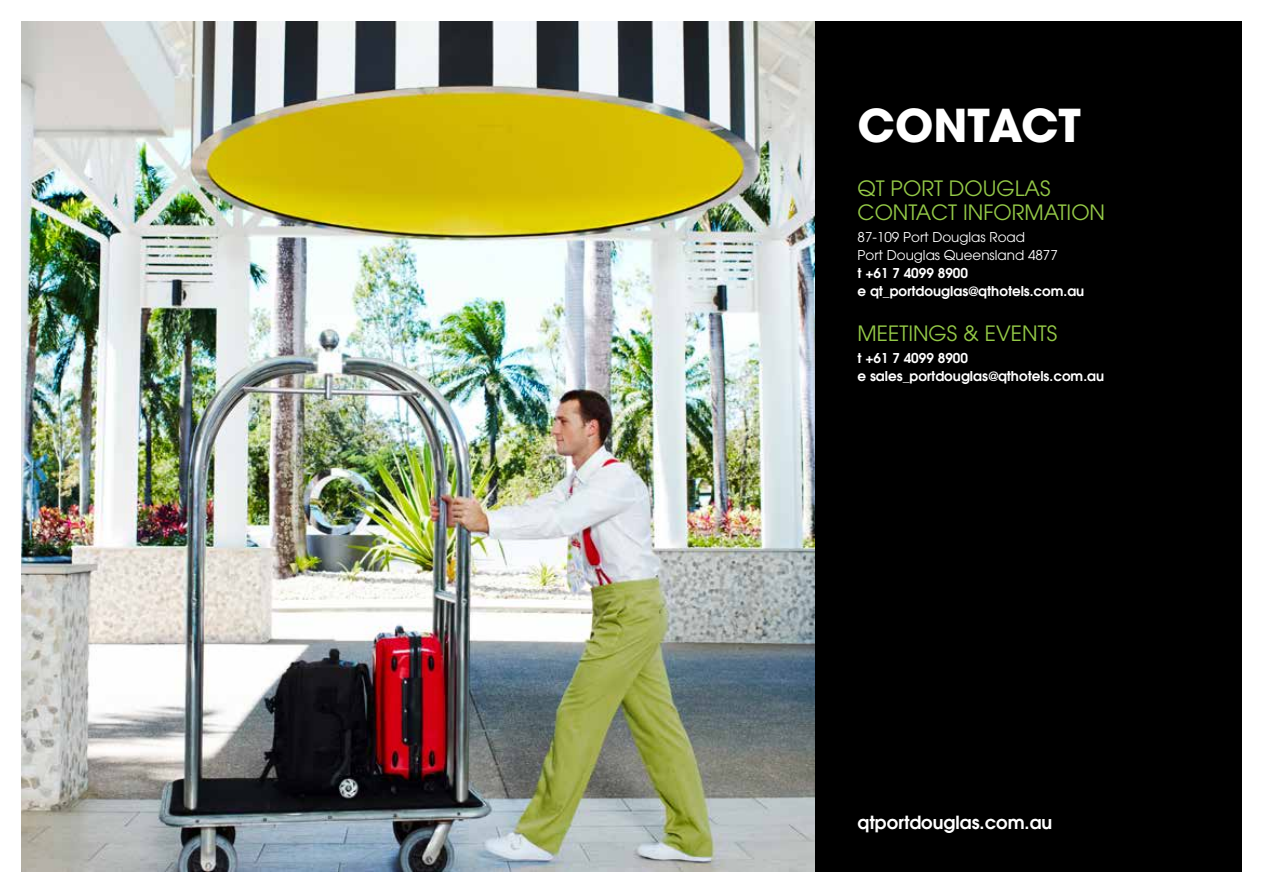
<style>
.page{position:relative;width:1263px;height:893px;background:#fff}
.page>*{position:absolute;margin:0;border:0;box-sizing:border-box;transform-origin:0 0}
.t1{font:700 45px "Avant Garde";color:#fff}
.t2{font:21px/24px "Avant Garde";color:#94c947}
.t3{font:600 18px "Avant Garde";color:#fff}
.t4{font:600 13.5px/18px "Avant Garde";color:#fff}
.t5{font:13.5px/18px "Avant Garde";color:#fff}
</style>
<div class="page">
<img style="left:21px;top:21px;width:794px;height:851px">
<div style="left:815px;top:21px;width:427px;height:851px;background:#000"></div>
<h1 class="t1" style="left:857px;top:96px;width:225px">CONTACT</h1>
<h2 class="t2" style="left:857px;top:176px;width:249px">QT PORT DOUGLAS<br>CONTACT INFORMATION</h2>
<p class="t5" style="left:857px;top:228px;width:202px">87-109 Port Douglas Road<br>Port Douglas Queensland 4877</p>
<p class="t4" style="left:857px;top:264px;width:228px">t +61 7 4099 8900<br>e qt_portdouglas@qthotels.com.au</p>
<h2 class="t2" style="left:857px;top:321px;width:201px">MEETINGS &amp; EVENTS</h2>
<p class="t4" style="left:857px;top:349px;width:248px">t +61 7 4099 8900<br>e sales_portdouglas@qthotels.com.au</p>
<h3 class="t3" style="left:857px;top:811px;width:196px">qtportdouglas.com.au</h3>
</div>
